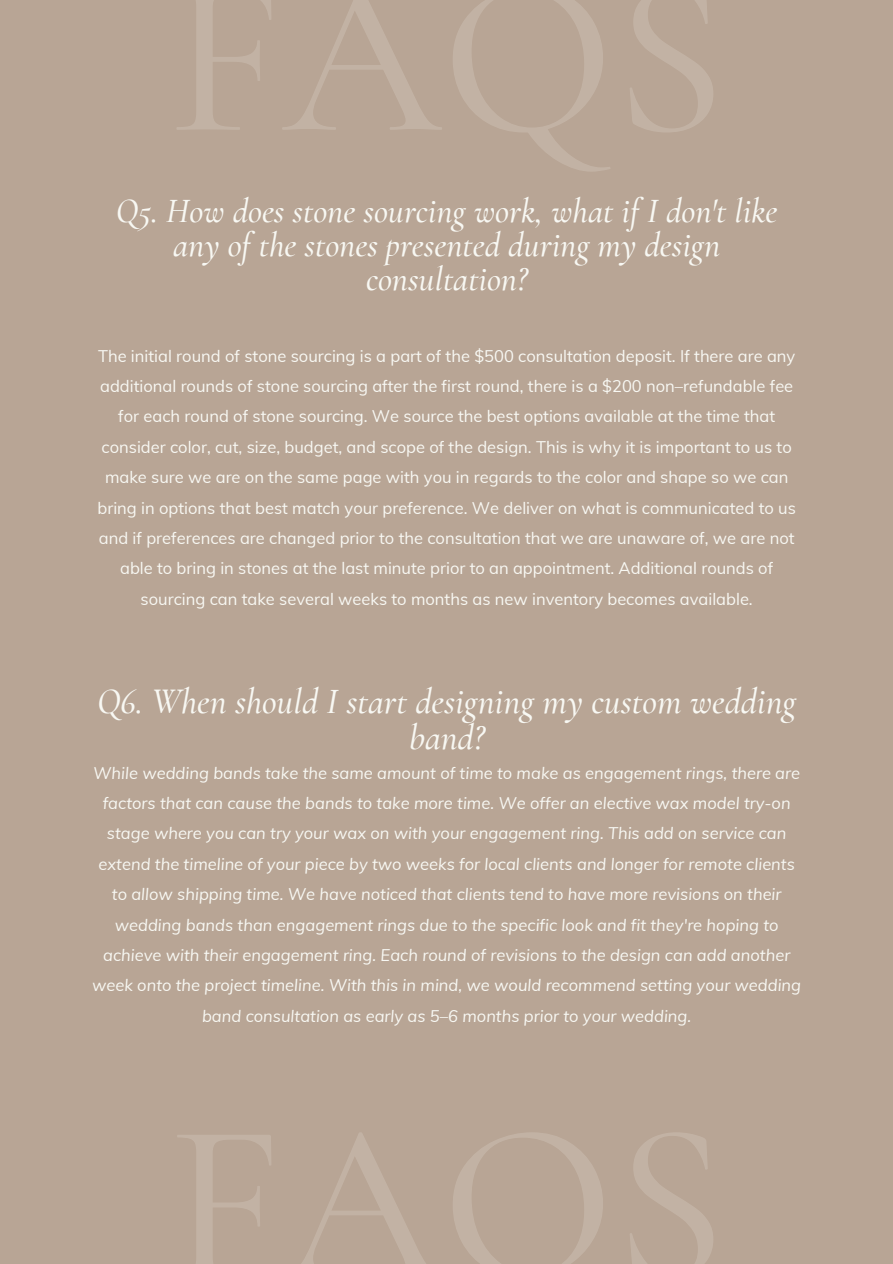
<style>
.page{position:relative;width:893px;height:1264px;background:#fff}
.page>*{position:absolute;margin:0;border:0;box-sizing:border-box;transform-origin:0 0}
.t1{font:italic 500 36px/36px "Cormorant Garamond";color:#f8f8f3;text-align:center}
.t2{font:italic 500 34.5px/33.8px "Cormorant Garamond";color:#f8f8f3;text-align:center}
.t3{font:16.5px/30.3px "Muli";color:#f8f8f3;text-align:center}
.t4{font:italic 16.5px/30.3px "Muli";color:#f8f8f3;text-align:center}
</style>
<div class="page">
<div style="left:0;top:0;width:892px;height:1263px;background:#b8a595"></div>
<p class="t2" style="left:116px;top:194px;width:663px">Q5. How does stone sourcing work, what if I don't like any of the stones presented during my design consultation?</p>
<p class="t3" style="left:97px;top:340px;width:699px">The initial round of stone sourcing is a part of the $500 consultation deposit. If there are any additional rounds of stone sourcing after the first round, there is a $200 non–refundable fee for each round of stone sourcing. We source the best options available at the time that consider color, cut, size, budget, and scope of the design. This is why it is important to us to make sure we are on the same page with you in regards to the color and shape so we can bring in options that best match your preference. We deliver on what is communicated to us and if preferences are changed prior to the consultation that we are unaware of, we are not able to bring in stones at the last minute prior to an appointment. Additional rounds of sourcing can take several weeks to months as new inventory becomes available.</p>
<p class="t1" style="left:97px;top:683px;width:700px">Q6. When should I start designing my custom wedding band?</p>
<p class="t4" style="left:92px;top:757px;width:710px">While wedding bands take the same amount of time to make as engagement rings, there are factors that can cause the bands to take more time. We offer an elective wax model try-on stage where you can try your wax on with your engagement ring. This add on service can extend the timeline of your piece by two weeks for local clients and longer for remote clients to allow shipping time. We have noticed that clients tend to have more revisions on their wedding bands than engagement rings due to the specific look and fit they're hoping to achieve with their engagement ring. Each round of revisions to the design can add another week onto the project timeline. With this in mind, we would recommend setting your wedding band consultation as early as 5–6 months prior to your wedding.</p>
</div>
